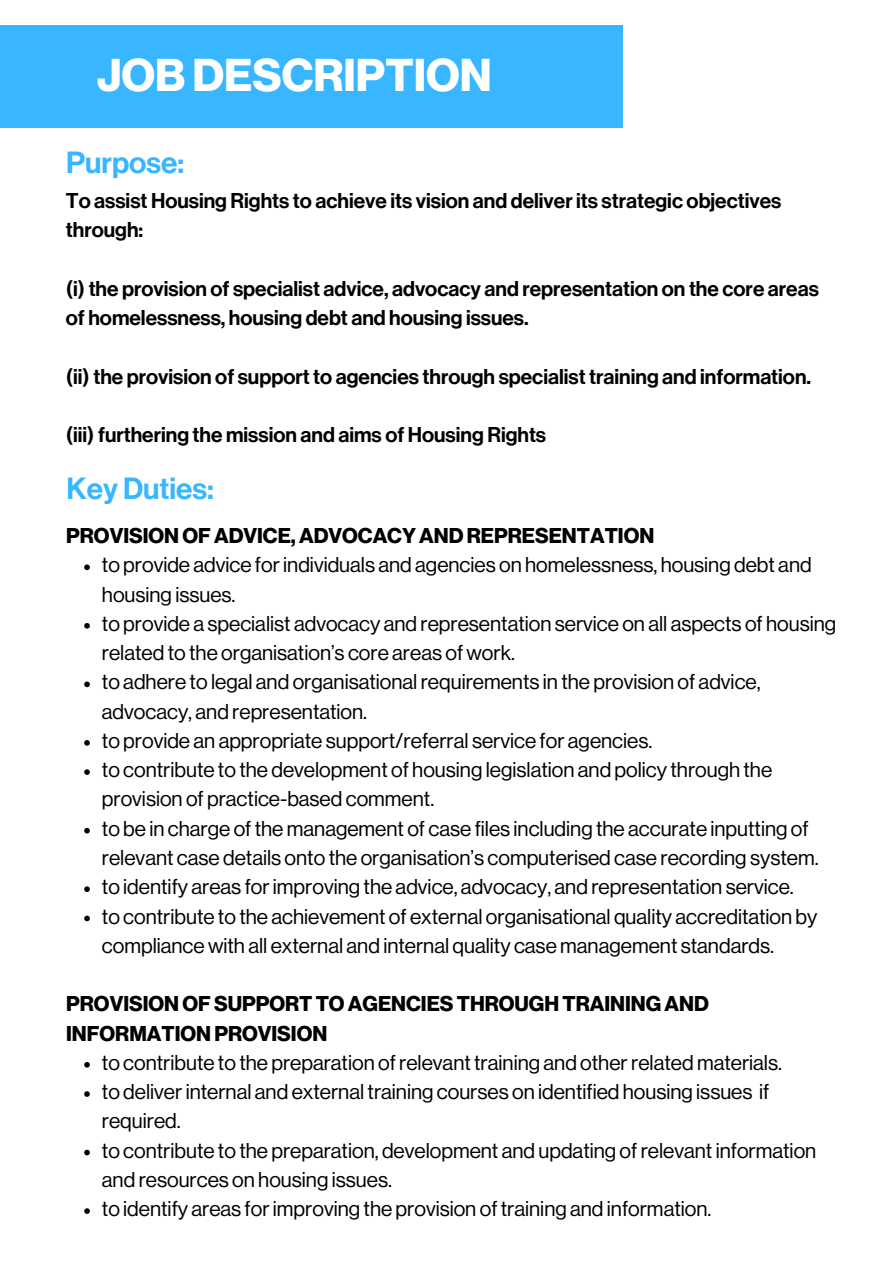
<style>
.page{position:relative;width:894px;height:1264px;background:#fff}
.page>*{position:absolute;margin:0;border:0;box-sizing:border-box;transform-origin:0 0}
.t1{font:700 45px "Haas Grot Disp 75";color:#fff}
.t2{font:500 30px "Haas Grot Disp 65";color:#38b6ff}
.t3{font:21px/29.2px "Haas Grot Disp 55 Roman";color:#000}
.t4{font:500 21px/29.2px "Haas Grot Disp 65";color:#000}
.t5{font:700 21px/29.2px "Haas Grot Disp 75";color:#000}
</style>
<div class="page">
<div style="left:0;top:26px;width:623px;height:102px;background:#38b6ff"></div>
<svg style="left:84px;top:564px;width:6px;height:6px"></svg>
<svg style="left:84px;top:623px;width:6px;height:5px"></svg>
<svg style="left:84px;top:681px;width:6px;height:6px"></svg>
<svg style="left:84px;top:740px;width:6px;height:5px"></svg>
<svg style="left:84px;top:769px;width:6px;height:6px"></svg>
<svg style="left:84px;top:827px;width:6px;height:6px"></svg>
<svg style="left:84px;top:886px;width:6px;height:6px"></svg>
<svg style="left:84px;top:915px;width:6px;height:6px"></svg>
<svg style="left:84px;top:1062px;width:6px;height:5px"></svg>
<svg style="left:84px;top:1091px;width:6px;height:5px"></svg>
<svg style="left:84px;top:1149px;width:6px;height:6px"></svg>
<svg style="left:84px;top:1208px;width:6px;height:5px"></svg>
<h1 class="t1" style="left:97px;top:54px;width:396px">JOB DESCRIPTION</h1>
<p class="t2" style="left:66px;top:148px;width:119px">Purpose:</p>
<p class="t4" style="left:66px;top:187px;width:716px">To assist Housing Rights to achieve its vision and deliver its strategic objectives through:</p>
<h3 class="t4" style="left:66px;top:275px;width:754px">(i) the provision of specialist advice, advocacy and representation on the core areas of homelessness, housing debt and housing issues.</h3>
<p class="t4" style="left:66px;top:362px;width:746px">(ii) the provision of support to agencies through specialist training and information.</p>
<p class="t4" style="left:66px;top:421px;width:481px">(iii) furthering the mission and aims of Housing Rights</p>
<p class="t2" style="left:66px;top:474px;width:149px">Key Duties:</p>
<h2 class="t5" style="left:66px;top:522px;width:589px">PROVISION OFADVICE, ADVOCACYAND REPRESENTATION</h2>
<h4 class="t3" style="left:102px;top:551px;width:711px">to provide advice for individuals and agencies on homelessness, housing debt and housing issues.</h4>
<h4 class="t3" style="left:102px;top:609px;width:735px">to provide a specialist advocacy and representation service on all aspects of housing related to the organisation’s core areas of work.</h4>
<h4 class="t3" style="left:102px;top:668px;width:660px">to adhere to legal and organisational requirements in the provision of advice, advocacy, and representation.</h4>
<h4 class="t3" style="left:102px;top:726px;width:551px">to provide an appropriate support/referral service for agencies.</h4>
<h2 class="t3" style="left:102px;top:756px;width:671px">to contribute to the development of housing legislation and policy through the provision of practice-based comment.</h2>
<p class="t3" style="left:102px;top:814px;width:718px">to be in charge of the management of case files including the accurate inputting of relevant case details onto the organisation’s computerised case recording system.</p>
<p class="t3" style="left:102px;top:873px;width:693px">to identify areas for improving the advice, advocacy, and representation service.</p>
<p class="t3" style="left:102px;top:902px;width:716px">to contribute to the achievement of external organisational quality accreditation by compliance with all external and internal quality case management standards.</p>
<p class="t5" style="left:66px;top:990px;width:644px">PROVISION OFSUPPORTTO AGENCIESTHROUGH TRAINING AND<br>INFORMATION PROVISION</p>
<p class="t3" style="left:102px;top:1048px;width:681px">to contribute to the preparation of relevant training and other related materials.</p>
<p class="t3" style="left:102px;top:1077px;width:668px">to deliver internal and external training courses on identified housing issues if required.</p>
<p class="t3" style="left:102px;top:1136px;width:715px">to contribute to the preparation, development and updating of relevant information and resources on housing issues.</p>
<p class="t3" style="left:102px;top:1194px;width:610px">to identify areas for improving the provision of training and information.</p>
</div>
